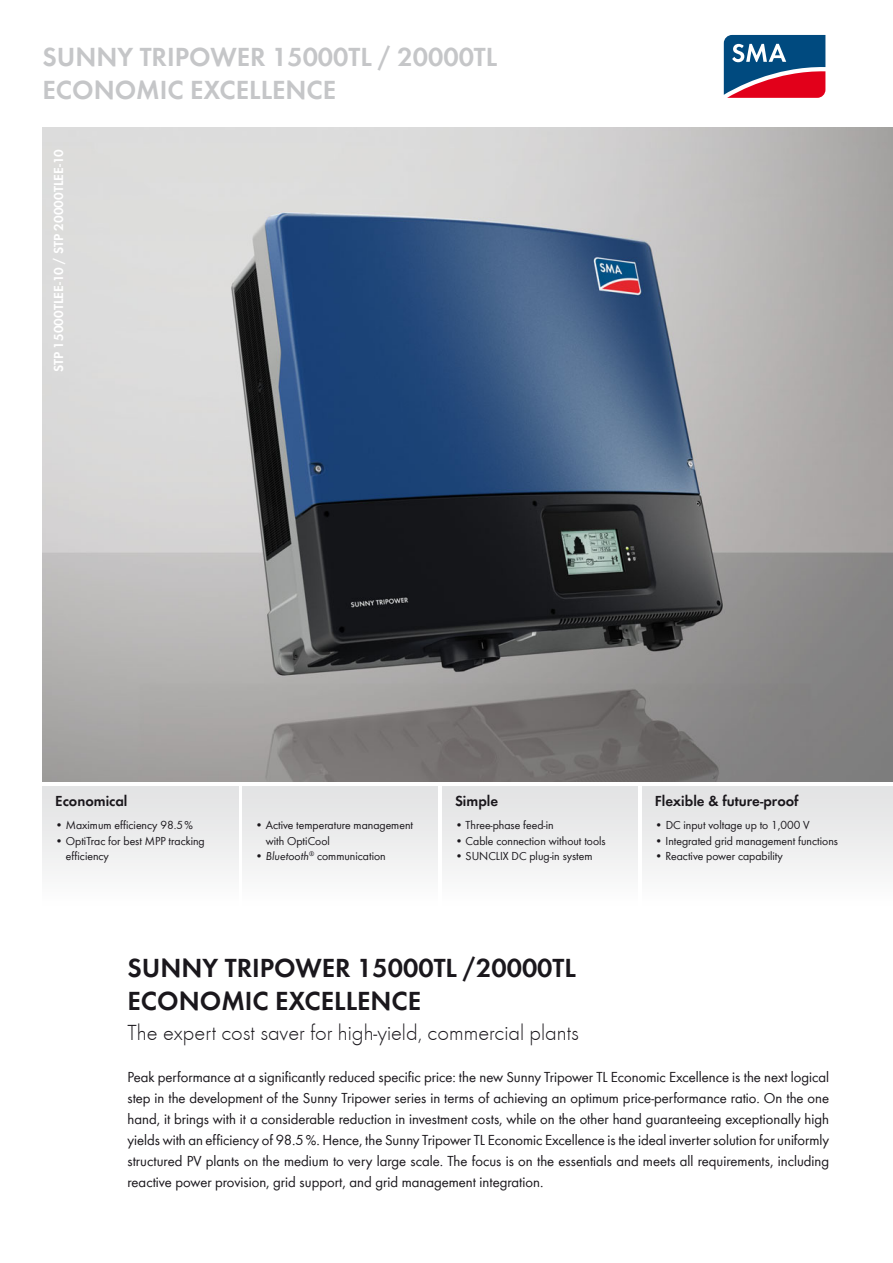
<style>
.page{position:relative;width:893px;height:1263px;background:#fff}
.page>*{position:absolute;margin:0;border:0;box-sizing:border-box;transform-origin:0 0}
.t1{font:600 27px/33px "SMA Futura Global";color:#c5c6c8}
.t2{font:600 27px/33px "SMA Futura Global";color:#1a171c}
.t3{font:300 22.5px "SMA Futura Global";color:#1a171c}
.t4{font:15px/21px "SMA Futura Global";color:#1a171c;text-align:justify}
.t5{font:600 15px "SMA Futura Global";color:#1a171c}
.t6{font:600 13.5px "SMA Futura Global";color:#fff}
.t7{font:12px/15.8px "SMA Futura Global";color:#1a171c}
.s1{font-style:italic}
</style>
<div class="page">
<svg style="left:723px;top:34px;width:103px;height:64px;background:#675579"></svg>
<img style="left:42px;top:128px;width:851px;height:654px">
<div style="left:42px;top:787px;width:196px;height:119px;background:linear-gradient(to bottom,#e1e1e2,#fdfdfd)"></div>
<div style="left:242px;top:787px;width:196px;height:119px;background:linear-gradient(to bottom,#e1e1e2,#fdfdfd)"></div>
<div style="left:442px;top:787px;width:196px;height:119px;background:linear-gradient(to bottom,#e1e1e2,#fdfdfd)"></div>
<div style="left:642px;top:787px;width:251px;height:119px;background:linear-gradient(to bottom,#e1e1e2,#fdfdfd)"></div>
<h1 class="t1" style="left:42px;top:40px;width:456px">SUNNY TRIPOWER 15000TL / 20000TL<br>ECONOMIC EXCELLENCE</h1>
<p class="t6" style="left:50px;top:372px;width:225px;rotate:-90deg">STP 15000TLEE-10 / STP 20000TLEE-10</p>
<p class="t5" style="left:55px;top:792px;width:74px">Economical</p>
<p class="t7" style="left:55px;top:817px;width:139px">• Maximum efficiency 98.5 %</p>
<p class="t7" style="left:66px;top:833px;width:140px;text-indent:-11px">• OptiTrac for best MPP tracking efficiency</p>
<p class="t7" style="left:266px;top:817px;width:149px;text-indent:-11px">• Active temperature management with OptiCool</p>
<p class="t7" style="left:255px;top:848px;width:132px">• <span class="s1">Bluetooth</span><sup>®</sup> communication</p>
<p class="t5" style="left:455px;top:792px;width:45px">Simple</p>
<p class="t7" style="left:455px;top:817px;width:100px">• Three-phase feed-in</p>
<p class="t7" style="left:455px;top:833px;width:152px">• Cable connection without tools</p>
<p class="t7" style="left:455px;top:848px;width:139px">• SUNCLIX DC plug-in system</p>
<p class="t5" style="left:655px;top:792px;width:145px">Flexible &amp; future-proof</p>
<p class="t7" style="left:655px;top:817px;width:156px">• DC input voltage up to 1,000 V</p>
<p class="t7" style="left:655px;top:833px;width:185px">• Integrated grid management functions</p>
<p class="t7" style="left:655px;top:848px;width:129px">• Reactive power capability</p>
<h1 class="t2" style="left:128px;top:951px;width:450px">SUNNY TRIPOWER 15000TL /20000TL<br>ECONOMIC EXCELLENCE</h1>
<h2 class="t3" style="left:128px;top:1019px;width:453px">The expert cost saver for high-yield, commercial plants</h2>
<p class="t4" style="left:128px;top:1066px;width:703px">Peak performance at a significantly reduced specific price: the new Sunny Tripower TL Economic Excellence is the next logical step in the development of the Sunny Tripower series in terms of achieving an optimum price-performance ratio. On the one hand, it brings with it a considerable reduction in investment costs, while on the other hand guaranteeing exceptionally high yields with an efficiency of 98.5 %. Hence, the Sunny Tripower TL Economic Excellence is the ideal inverter solution for uniformly structured PV plants on the medium to very large scale. The focus is on the essentials and meets all requirements, including reactive power provision, grid support, and grid management integration.</p>
</div>
